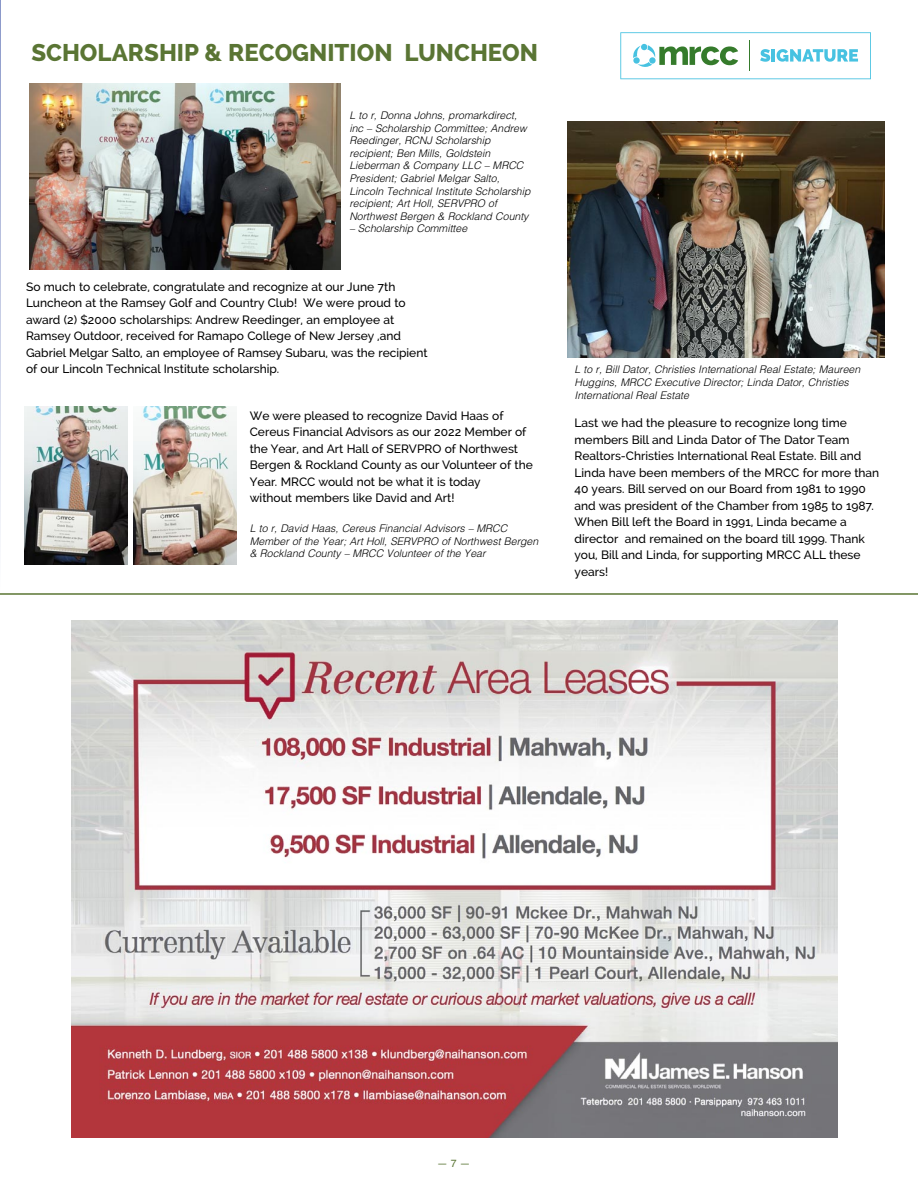
<style>
.page{position:relative;width:918px;height:1188px;background:#fff}
.page>*{position:absolute;margin:0;border:0;box-sizing:border-box;transform-origin:0 0}
.t1{font:800 24px "Raleway";color:#5a7534}
.t2{font:500 12px/16.5px "Raleway";color:#000}
.t3{font:italic 300 10.5px/12.6px "Helvetica";color:#000}
.t4{font:10.5px "Helvetica";color:#5a7534}
</style>
<div class="page">
<svg style="left:0;top:0;width:1px;height:542px"></svg>
<hr style="left:0;top:593px;width:918px;height:2px;background:#5a7534">
<img style="left:72px;top:621px;width:765px;height:517px">
<img style="left:568px;top:121px;width:316px;height:236px">
<img style="left:30px;top:84px;width:311px;height:185px">
<img style="left:133px;top:406px;width:103px;height:159px">
<img style="left:25px;top:406px;width:103px;height:159px">
<svg style="left:621px;top:32px;width:250px;height:47px"></svg>
<hr style="left:749px;top:40px;width:1px;height:31px;background:#357b2b">
<h1 class="t1" style="left:31px;top:43px;width:508px">SCHOLARSHIP &amp; RECOGNITION LUNCHEON</h1>
<p class="t3" style="left:349px;top:110px;width:183px">L to r, Donna Johns, promarkdirect, inc – Scholarship Committee; Andrew Reedinger, RCNJ Scholarship recipient; Ben Mills, Goldstein Lieberman &amp; Company LLC – MRCC President; Gabriel Melgar Salto, Lincoln Technical Institute Scholarship recipient; Art Holl, SERVPRO of Northwest Bergen &amp; Rockland County</p>
<p class="t3" style="left:349px;top:223px;width:119px">– Scholarship Committee</p>
<p class="t2" style="left:26px;top:280px;width:403px">So much to celebrate, congratulate and recognize at our June 7th Luncheon at the Ramsey Golf and Country Club! We were proud to award (2) $2000 scholarships: Andrew Reedinger, an employee at Ramsey Outdoor, received for Ramapo College of New Jersey ,and Gabriel Melgar Salto, an employee of Ramsey Subaru, was the recipient of our Lincoln Technical Institute scholarship.</p>
<p class="t2" style="left:250px;top:409px;width:285px">We were pleased to recognize David Haas of Cereus Financial Advisors as our 2022 Member of the Year, and Art Hall of SERVPRO of Northwest Bergen &amp; Rockland County as our Volunteer of the Year. MRCC would not be what it is today<br>without members like David and Art!</p>
<p class="t3" style="left:250px;top:523px;width:290px">L to r, David Haas, Cereus Financial Advisors – MRCC<br>Member of the Year; Art Holl, SERVPRO of Northwest Bergen &amp; Rockland County – MRCC Volunteer of the Year</p>
<p class="t3" style="left:575px;top:364px;width:287px">L to r, Bill Dator, Christies International Real Estate; Maureen<br>Huggins, MRCC Executive Director; Linda Dator, Christies<br>International Real Estate</p>
<p class="t2" style="left:575px;top:416px;width:306px">Last we had the pleasure to recognize long time members Bill and Linda Dator of The Dator Team Realtors-Christies International Real Estate. Bill and Linda have been members of the MRCC for more than 40 years. Bill served on our Board from 1981 to 1990 and was president of the Chamber from 1985 to 1987.<br>When Bill left the Board in 1991, Linda became a director and remained on the board till 1999. Thank you, Bill and Linda, for supporting MRCC ALL these years!</p>
<p class="t4" style="left:437px;top:1160px;width:35px">— 7 —</p>
</div>
